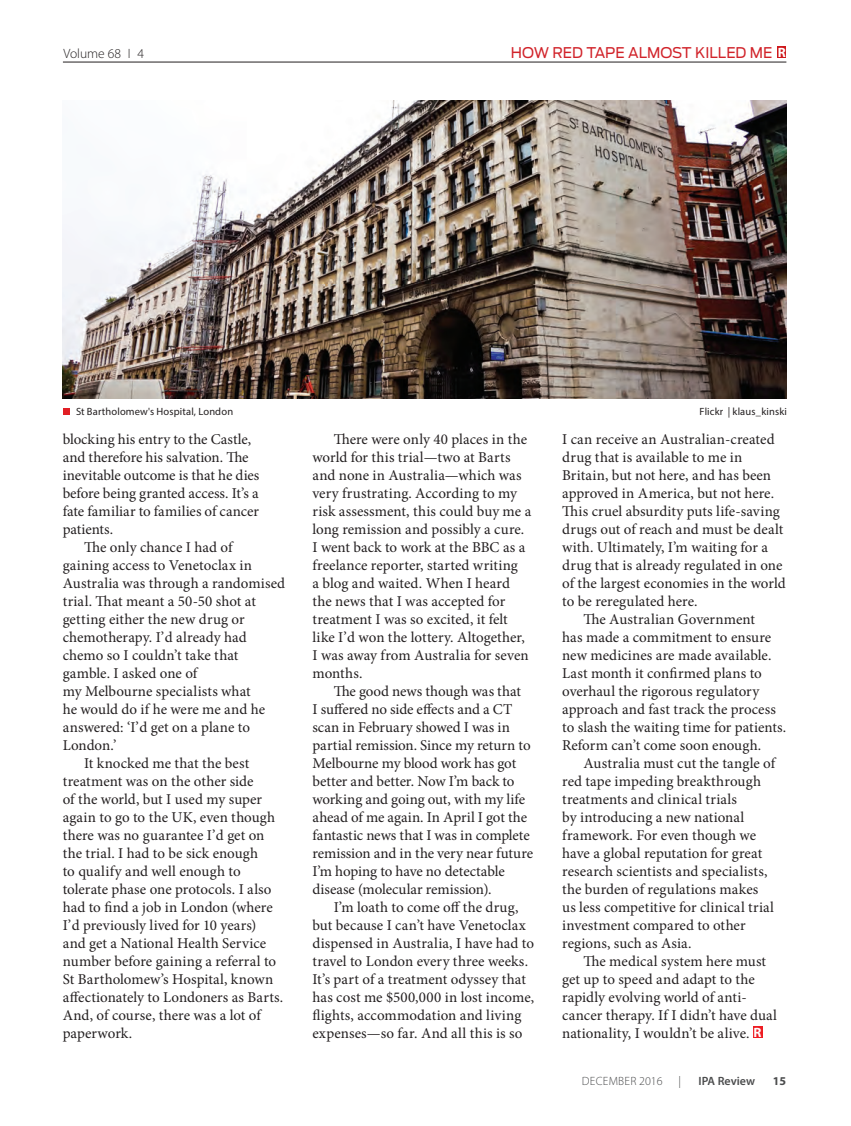
<style>
.page{position:relative;width:851px;height:1126px;background:#fff}
.page>*{position:absolute;margin:0;border:0;box-sizing:border-box;transform-origin:0 0}
.t1{font:15px/18px "Minion Pro";letter-spacing:.005em;color:#231f20}
.t2{font:14.7px "Antenna";color:#d1232a}
.t3{font:300 13.5px "Myriad Pro";color:#231f20}
.t4{font:300 12px "Myriad Pro";letter-spacing:.02em;color:#4b4c4d}
.t5{font:600 12px "Myriad Pro";color:#4b4c4d}
.t6{font:700 12px "Myriad Pro";color:#4b4c4d}
.t7{font:10.5px "Myriad Pro";letter-spacing:.015em;color:#231f20}
.s1{font-family:"Myriad Pro";font-weight:700;font-size:13.5px;color:#fff}
</style>
<div class="page">
<hr style="left:63px;top:62px;width:723px;height:1px;background:#231f20">
<div style="left:777px;top:46px;width:9px;height:12px;background:#cf191d"></div>
<div style="left:752px;top:1027px;width:10px;height:11px;background:#ee1d23"></div>
<img style="left:63px;top:101px;width:723px;height:298px">
<div style="left:63px;top:408px;width:6px;height:7px;background:#e11f25"></div>
<p class="t3" style="left:63px;top:45px;width:82px">Volume 68 I 4</p>
<p class="t2" style="left:510px;top:44px;width:276px">HOW RED TAPE ALMOST KILLED ME <span class="s1">R</span></p>
<p class="t7" style="left:76px;top:405px;width:158px">St Bartholomew's Hospital, London</p>
<p class="t7" style="left:699px;top:405px;width:89px">Flickr | klaus_kinski</p>
<p class="t1" style="left:63px;top:430px;width:190px">blocking his entry to the Castle,</p>
<p class="t1" style="left:63px;top:448px;width:187px">and therefore his salvation. The</p>
<p class="t1" style="left:63px;top:466px;width:198px">inevitable outcome is that he dies</p>
<p class="t1" style="left:63px;top:484px;width:197px">before being granted access. It’s a</p>
<p class="t1" style="left:63px;top:502px;width:198px">fate familiar to families of cancer</p>
<p class="t1" style="left:63px;top:520px;width:52px">patients.</p>
<p class="t1" style="left:84px;top:538px;width:150px">The only chance I had of</p>
<p class="t1" style="left:63px;top:556px;width:191px">gaining access to Venetoclax in</p>
<p class="t1" style="left:63px;top:574px;width:224px">Australia was through a randomised</p>
<p class="t1" style="left:63px;top:592px;width:193px">trial. That meant a 50-50 shot at</p>
<p class="t1" style="left:63px;top:610px;width:183px">getting either the new drug or</p>
<p class="t1" style="left:63px;top:628px;width:185px">chemotherapy. I’d already had</p>
<p class="t1" style="left:63px;top:646px;width:176px">chemo so I couldn’t take that</p>
<p class="t1" style="left:63px;top:664px;width:136px">gamble. I asked one of</p>
<p class="t1" style="left:63px;top:682px;width:188px">my Melbourne specialists what</p>
<p class="t1" style="left:63px;top:700px;width:204px">he would do if he were me and he</p>
<p class="t1" style="left:63px;top:718px;width:189px">answered: ‘I’d get on a plane to</p>
<p class="t1" style="left:63px;top:736px;width:55px">London.’</p>
<p class="t1" style="left:84px;top:754px;width:166px">It knocked me that the best</p>
<p class="t1" style="left:63px;top:772px;width:192px">treatment was on the other side</p>
<p class="t1" style="left:63px;top:790px;width:201px">of the world, but I used my super</p>
<p class="t1" style="left:63px;top:808px;width:214px">again to go to the UK, even though</p>
<p class="t1" style="left:63px;top:826px;width:203px">there was no guarantee I’d get on</p>
<p class="t1" style="left:63px;top:844px;width:197px">the trial. I had to be sick enough</p>
<p class="t1" style="left:63px;top:862px;width:179px">to qualify and well enough to</p>
<p class="t1" style="left:63px;top:880px;width:210px">tolerate phase one protocols. I also</p>
<p class="t1" style="left:63px;top:898px;width:211px">had to find a job in London (where</p>
<p class="t1" style="left:63px;top:916px;width:195px">I’d previously lived for 10 years)</p>
<p class="t1" style="left:63px;top:934px;width:205px">and get a National Health Service</p>
<p class="t1" style="left:63px;top:952px;width:215px">number before gaining a referral to</p>
<p class="t1" style="left:63px;top:970px;width:212px">St Bartholomew’s Hospital, known</p>
<p class="t1" style="left:63px;top:988px;width:222px">affectionately to Londoners as Barts.</p>
<p class="t1" style="left:63px;top:1006px;width:200px">And, of course, there was a lot of</p>
<p class="t1" style="left:63px;top:1024px;width:71px">paperwork.</p>
<p class="t1" style="left:312px;top:430px;width:220px;text-indent:21px">There were only 40 places in the world for this trial—two at Barts and none in Australia—which was very frustrating. According to my risk assessment, this could buy me a long remission and possibly a cure.<br>I went back to work at the BBC as a freelance reporter, started writing<br>a blog and waited. When I heard the news that I was accepted for treatment I was so excited, it felt like I’d won the lottery. Altogether,<br>I was away from Australia for seven months.</p>
<p class="t1" style="left:312px;top:682px;width:222px;text-indent:21px">The good news though was that<br>I suffered no side effects and a CT scan in February showed I was in partial remission. Since my return to Melbourne my blood work has got better and better. Now I’m back to working and going out, with my life ahead of me again. In April I got the fantastic news that I was in complete remission and in the very near future I’m hoping to have no detectable disease (molecular remission).</p>
<p class="t1" style="left:312px;top:898px;width:223px;text-indent:21px">I’m loath to come off the drug, but because I can’t have Venetoclax dispensed in Australia, I have had to travel to London every three weeks.<br>It’s part of a treatment odyssey that has cost me $500,000 in lost income, flights, accommodation and living expenses—so far. And all this is so</p>
<p class="t1" style="left:562px;top:430px;width:214px">I can receive an Australian-created</p>
<p class="t1" style="left:562px;top:448px;width:182px">drug that is available to me in</p>
<p class="t1" style="left:562px;top:466px;width:210px">Britain, but not here, and has been</p>
<p class="t1" style="left:562px;top:484px;width:213px">approved in America, but not here.</p>
<p class="t1" style="left:562px;top:502px;width:219px">This cruel absurdity puts life-saving</p>
<p class="t1" style="left:562px;top:520px;width:221px">drugs out of reach and must be dealt</p>
<p class="t1" style="left:562px;top:538px;width:207px">with. Ultimately, I’m waiting for a</p>
<p class="t1" style="left:562px;top:556px;width:222px">drug that is already regulated in one</p>
<p class="t1" style="left:562px;top:574px;width:225px">of the largest economies in the world</p>
<p class="t1" style="left:562px;top:592px;width:137px">to be reregulated here.</p>
<p class="t1" style="left:583px;top:610px;width:172px">The Australian Government</p>
<p class="t1" style="left:562px;top:628px;width:210px">has made a commitment to ensure</p>
<p class="t1" style="left:562px;top:646px;width:211px">new medicines are made available.</p>
<p class="t1" style="left:562px;top:664px;width:201px">Last month it confirmed plans to</p>
<p class="t1" style="left:562px;top:682px;width:198px">overhaul the rigorous regulatory</p>
<p class="t1" style="left:562px;top:700px;width:215px">approach and fast track the process</p>
<p class="t1" style="left:562px;top:718px;width:225px">to slash the waiting time for patients.</p>
<p class="t1" style="left:562px;top:736px;width:201px">Reform can’t come soon enough.</p>
<p class="t1" style="left:583px;top:754px;width:193px">Australia must cut the tangle of</p>
<p class="t1" style="left:562px;top:772px;width:200px">red tape impeding breakthrough</p>
<p class="t1" style="left:562px;top:790px;width:176px">treatments and clinical trials</p>
<p class="t1" style="left:562px;top:808px;width:184px">by introducing a new national</p>
<p class="t1" style="left:562px;top:826px;width:195px">framework. For even though we</p>
<p class="t1" style="left:562px;top:844px;width:200px">have a global reputation for great</p>
<p class="t1" style="left:562px;top:862px;width:207px">research scientists and specialists,</p>
<p class="t1" style="left:562px;top:880px;width:198px">the burden of regulations makes</p>
<p class="t1" style="left:562px;top:898px;width:213px">us less competitive for clinical trial</p>
<p class="t1" style="left:562px;top:916px;width:185px">investment compared to other</p>
<p class="t1" style="left:562px;top:934px;width:131px">regions, such as Asia.</p>
<p class="t1" style="left:583px;top:952px;width:183px">The medical system here must</p>
<p class="t1" style="left:562px;top:970px;width:194px">get up to speed and adapt to the</p>
<p class="t1" style="left:562px;top:988px;width:186px">rapidly evolving world of anti-</p>
<p class="t1" style="left:562px;top:1006px;width:216px">cancer therapy. If I didn’t have dual</p>
<p class="t1" style="left:562px;top:1024px;width:201px">nationality, I wouldn’t be alive. <span class="s1">R</span></p>
<p class="t4" style="left:581px;top:1074px;width:82px">DECEMBER 2016</p>
<p class="t4" style="left:678px;top:1074px;width:4px">|</p>
<p class="t5" style="left:698px;top:1074px;width:58px">IPA Review</p>
<p class="t6" style="left:772px;top:1074px;width:15px">15</p>
</div>
